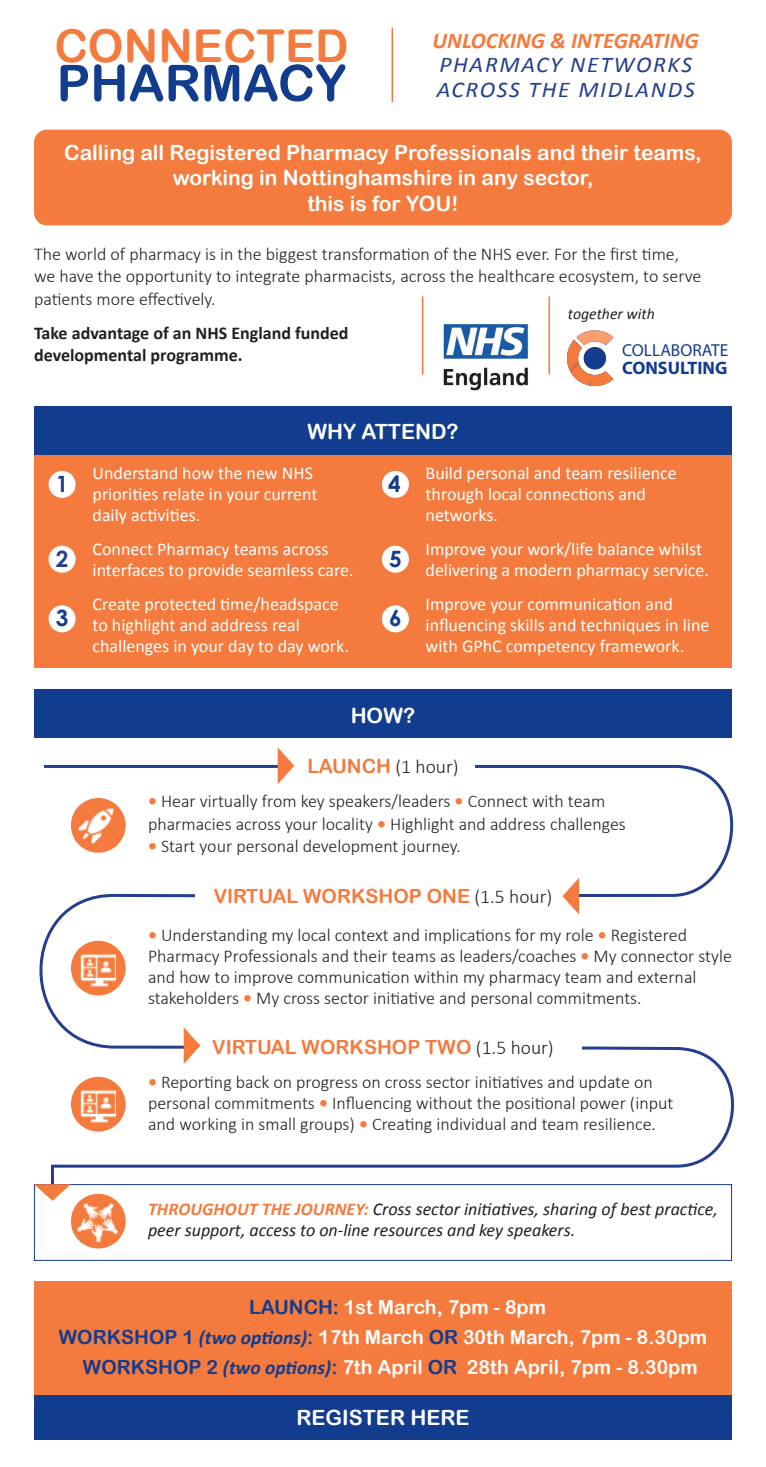
<style>
.page{position:relative;width:766px;height:1467px;background:#fff}
.page>*{position:absolute;margin:0;border:0;box-sizing:border-box;transform-origin:0 0}
.t1{font:50.25px "Arial Rounded MT Bold";color:#123c8d}
.t2{font:45.3px "Arial Rounded MT Bold";color:#f47b3d}
.t3{font:italic 22.5px/24.8px "Calibri";letter-spacing:.07em;color:#253f8e;scale:1.05 1}
.t4{font:italic 700 22.5px "Calibri";color:#f47b3d}
.t5{font:700 22.5px "Century Gothic";color:#123c8d}
.t6{font:700 22.5px "Century Gothic";color:#253f8e}
.t7{font:21px/25.5px "Arial Rounded MT Bold";color:#fff;text-align:center}
.t8{font:19.5px "Arial Rounded MT Bold";color:#fff}
.t9{font:19.5px "Arial Rounded MT Bold";color:#f47b3d}
.t10{font:300 19.5px "Calibri";color:#231f20}
.t11{font:700 18.15px "Myriad Pro";color:#123c8d}
.t12{font:300 18px/21px "Calibri";color:#231f20}
.t13{font:18px/21px "Calibri";color:#fff}
.t14{font:italic 18px/21px "Calibri";color:#231f20}
.t15{font:700 18px/22.5px "Calibri";color:#231f20}
.t16{font:17.4px "Myriad Pro";color:#123c8d}
.t17{font:italic 15.75px "Calibri";color:#231f20}
.s1{font-family:"Arial Rounded MT Bold";font-weight:400;color:#f47b3d}
.s2{font-weight:700;color:#f47b3d}
.s3{font-family:"Calibri";font-weight:300;color:#231f20}
.s4{color:#123c8d}
.s5{font-family:"Calibri";font-weight:700;font-style:italic;color:#123c8d}
</style>
<div class="page">
<div style="left:34px;top:454px;width:697px;height:214px;background:#f47b3d"></div>
<div style="left:34px;top:1395px;width:697px;height:44px;background:#123c8d"></div>
<div style="left:34px;top:406px;width:697px;height:49px;background:#123c8d"></div>
<div style="left:34px;top:689px;width:697px;height:49px;background:#123c8d"></div>
<div style="left:34px;top:1281px;width:697px;height:114px;background:#f47b3d"></div>
<div style="left:34px;top:130px;width:697px;height:95px;background:#f47b3d;border-radius:13px"></div>
<div style="left:49px;top:471px;width:27px;height:27px;background:#fff;border-radius:50%"></div>
<div style="left:49px;top:546px;width:27px;height:27px;background:#fff;border-radius:50%"></div>
<div style="left:49px;top:605px;width:27px;height:27px;background:#fff;border-radius:50%"></div>
<div style="left:382px;top:471px;width:27px;height:27px;background:#fff;border-radius:50%"></div>
<div style="left:382px;top:546px;width:27px;height:27px;background:#fff;border-radius:50%"></div>
<div style="left:382px;top:605px;width:27px;height:27px;background:#fff;border-radius:50%"></div>
<div style="left:34px;top:1184px;width:697px;height:77px;border:1px solid #123c8d"></div>
<div style="left:71px;top:1194px;width:55px;height:54px;background:#f47b3d;border-radius:50%"></div>
<img style="left:77px;top:1202px;width:41px;height:41px">
<hr style="left:391px;top:28px;width:2px;height:74px;background:#f47b3d">
<hr style="left:422px;top:296px;width:1px;height:79px;background:#f47b3d">
<hr style="left:548px;top:296px;width:2px;height:79px;background:#f47b3d">
<img style="left:443px;top:324px;width:86px;height:67px">
<svg style="left:566px;top:330px;width:47px;height:57px"></svg>
<svg style="left:33px;top:764px;width:702px;height:424px"></svg>
<div style="left:195px;top:889px;width:375px;height:21px;background:#fff"></div>
<svg style="left:562px;top:878px;width:17px;height:37px"></svg>
<div style="left:185px;top:1039px;width:396px;height:21px;background:#fff"></div>
<svg style="left:184px;top:1027px;width:16px;height:37px"></svg>
<svg style="left:34px;top:1184px;width:37px;height:17px"></svg>
<div style="left:291px;top:758px;width:184px;height:26px;background:#fff"></div>
<svg style="left:277px;top:747px;width:17px;height:37px"></svg>
<h2 class="t2" style="left:54px;top:19px;width:296px">CONNECTED</h2>
<h1 class="t1" style="left:57px;top:53px;width:291px">PHARMACY</h1>
<p class="t4" style="left:432px;top:26px;width:268px">UNLOCKING &amp; INTEGRATING</p>
<p class="t3" style="left:436px;top:52px;width:247px">PHARMACY NETWORKS<br>ACROSS THE MIDLANDS</p>
<p class="t7" style="left:64px;top:139px;width:638px">Calling all Registered Pharmacy Professionals and their teams, working in Nottinghamshire in any sector,<br>this is for YOU!</p>
<p class="t12" style="left:34px;top:242px;width:668px;line-height:22.5px">The world of pharmacy is in the biggest transformation of the NHS ever. For the first time, we have the opportunity to integrate pharmacists, across the healthcare ecosystem, to serve patients more effectively.</p>
<p class="t15" style="left:34px;top:322px;width:316px">Take advantage of an NHS England funded developmental programme.</p>
<p class="t17" style="left:568px;top:303px;width:88px">together with</p>
<p class="t16" style="left:622px;top:340px;width:108px">COLLABORATE</p>
<p class="t11" style="left:622px;top:356px;width:107px">CONSULTING</p>
<p class="t7" style="left:307px;top:419px;width:153px">WHY ATTEND?</p>
<p class="t6" style="left:56px;top:470px;width:14px">1</p>
<p class="t6" style="left:56px;top:544px;width:14px">2</p>
<p class="t5" style="left:56px;top:604px;width:14px">3</p>
<p class="t13" style="left:92px;top:463px;width:226px">Understand how the new NHS priorities relate in your current daily activities.</p>
<p class="t13" style="left:92px;top:538px;width:262px">Connect Pharmacy teams across interfaces to provide seamless care.</p>
<p class="t13" style="left:92px;top:593px;width:258px">Create protected time/headspace to highlight and address real challenges in your day to day work.</p>
<p class="t5" style="left:388px;top:470px;width:14px">4</p>
<p class="t5" style="left:389px;top:544px;width:14px">5</p>
<p class="t5" style="left:389px;top:604px;width:14px">6</p>
<p class="t13" style="left:425px;top:463px;width:253px">Build personal and team resilience through local connections and networks.</p>
<p class="t13" style="left:425px;top:538px;width:285px">Improve your work/life balance whilst delivering a modern pharmacy service.</p>
<p class="t13" style="left:425px;top:593px;width:285px">Improve your communication and influencing skills and techniques in line with GPhC competency framework.</p>
<p class="t7" style="left:350px;top:702px;width:66px">HOW?</p>
<p class="t10" style="left:307px;top:754px;width:153px"><span class="s1">LAUNCH</span> (1 hour)</p>
<p class="t12" style="left:148px;top:789px;width:479px;line-height:22.5px"><span class="s2">•</span> Hear virtually from key speakers/leaders <span class="s2">•</span> Connect with team pharmacies across your locality <span class="s2">•</span> Highlight and address challenges</p>
<p class="t12" style="left:148px;top:835px;width:314px"><span class="s2">•</span> Start your personal development journey.</p>
<p class="t9" style="left:214px;top:885px;width:340px">VIRTUAL WORKSHOP ONE <span class="s3">(1.5 hour)</span></p>
<p class="t12" style="left:148px;top:924px;width:585px"><span class="s2">•</span> Understanding my local context and implications for my role <span class="s2">•</span> Registered Pharmacy Professionals and their teams as leaders/coaches <span class="s2">•</span> My connector style and how to improve communication within my pharmacy team and external stakeholders <span class="s2">•</span> My cross sector initiative and personal commitments.</p>
<p class="t9" style="left:212px;top:1035px;width:343px">VIRTUAL WORKSHOP TWO <span class="s3">(1.5 hour)</span></p>
<p class="t12" style="left:148px;top:1070px;width:526px"><span class="s2">•</span> Reporting back on progress on cross sector initiatives and update on personal commitments <span class="s2">•</span> Influencing without the positional power (input and working in small groups) <span class="s2">•</span> Creating individual and team resilience.</p>
<p class="t14" style="left:148px;top:1198px;width:571px"><span class="s2">THROUGHOUT THE JOURNEY:</span> Cross sector initiatives, sharing of best practice, peer support, access to on-line resources and key speakers.</p>
<p class="t8" style="left:249px;top:1295px;width:298px"><span class="s4">LAUNCH:</span> 1st March, 7pm - 8pm</p>
<p class="t8" style="left:59px;top:1325px;width:650px"><span class="s4">WORKSHOP 1</span> <span class="s5">(two options)</span><span class="s4">:</span> 17th March <span class="s4">OR</span> 30th March, 7pm - 8.30pm</p>
<p class="t8" style="left:83px;top:1355px;width:616px"><span class="s4">WORKSHOP 2</span> <span class="s5">(two options)</span><span class="s4">:</span> 7th April <span class="s4">OR</span> 28th April, 7pm - 8.30pm</p>
<p class="t7" style="left:296px;top:1404px;width:174px">REGISTER HERE</p>
</div>
